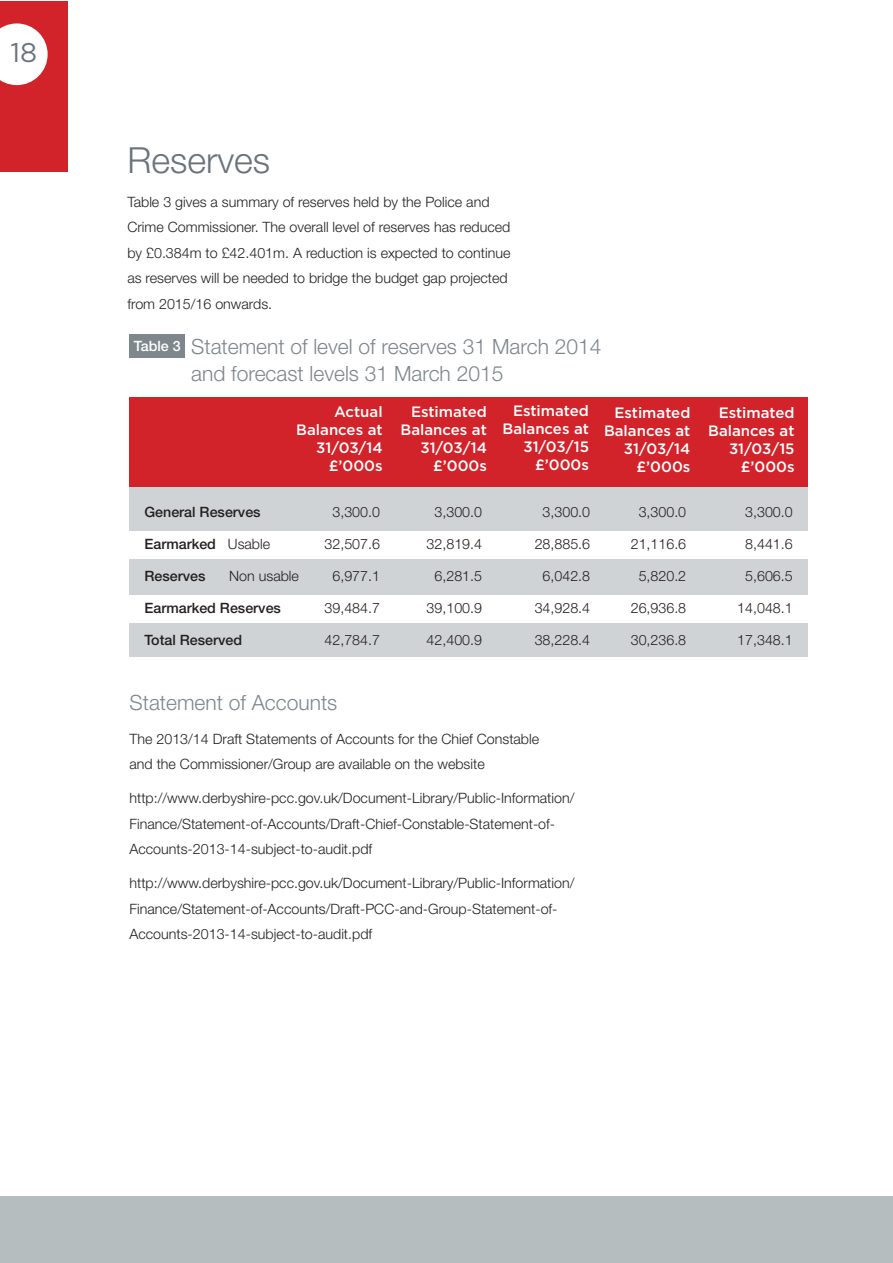
<style>
.page{position:relative;width:893px;height:1263px;background:#fff}
.page>*{position:absolute;margin:0;border:0;box-sizing:border-box;transform-origin:0 0}
.t1{font:300 36px "Helvetica Neue LT";color:#6a737b}
.t2{font:27px "Gotham";color:#6a737b}
.t3{font:300 21px/27px "Helvetica Neue LT";color:#7e878c}
.t4{font:500 15px/18px "Gotham";color:#fff;text-align:right}
.t5{font:300 14.25px/25.5px "Helvetica Neue LT";color:#231f20}
.t6{font:500 14.25px "Helvetica Neue LT";color:#231f20}
.t7{font:500 14.25px "Helvetica Neue LT";color:#fff}
.s1{font-weight:300}
</style>
<div class="page">
<hr style="left:892px;top:1197px;width:1px;height:66px;background:#b6bdbf">
<div style="left:0;top:1px;width:68px;height:170px;background:#d2232a"></div>
<svg style="left:0;top:23px;width:48px;height:62px"></svg>
<div style="left:0;top:1196px;width:892px;height:67px;background:#b6bdbf"></div>
<div style="left:129px;top:478px;width:679px;height:179px;background:#d0d3d5"></div>
<div style="left:127px;top:532px;width:681px;height:27px;background:#fff"></div>
<div style="left:127px;top:595px;width:681px;height:28px;background:#fff"></div>
<div style="left:129px;top:398px;width:679px;height:89px;background:#d2232a"></div>
<div style="left:129px;top:334px;width:56px;height:23px;background:#7e878c"></div>
<h2 class="t2" style="left:10px;top:42px;width:28px">18</h2>
<h1 class="t1" style="left:127px;top:147px;width:144px">Reserves</h1>
<p class="t5" style="left:127px;top:190px;width:384px">Table 3 gives a summary of reserves held by the Police and Crime Commissioner. The overall level of reserves has reduced by £0.384m to £42.401m. A reduction is expected to continue as reserves will be needed to bridge the budget gap projected from 2015/16 onwards.</p>
<h3 class="t3" style="left:191px;top:335px;width:412px">Statement of level of reserves 31 March 2014 and forecast levels 31 March 2015</h3>
<p class="t7" style="left:134px;top:341px;width:48px">Table 3</p>
<p class="t4" style="left:296px;top:403px;width:88px">Actual<br>Balances at<br>31/03/14 £’000s</p>
<p class="t4" style="left:400px;top:403px;width:88px">Estimated<br>Balances at<br>31/03/14 £’000s</p>
<p class="t4" style="left:502px;top:403px;width:88px">Estimated<br>Balances at<br>31/03/15 £’000s</p>
<p class="t4" style="left:604px;top:405px;width:88px">Estimated<br>Balances at<br>31/03/14 £’000s</p>
<p class="t4" style="left:708px;top:404px;width:88px">Estimated<br>Balances at<br>31/03/15 £’000s</p>
<p class="t6" style="left:144px;top:507px;width:118px">General Reserves</p>
<p class="t5" style="left:332px;top:501px;width:49px">3,300.0</p>
<p class="t5" style="left:434px;top:501px;width:49px">3,300.0</p>
<p class="t5" style="left:542px;top:501px;width:49px">3,300.0</p>
<p class="t5" style="left:638px;top:501px;width:49px">3,300.0</p>
<p class="t5" style="left:745px;top:501px;width:49px">3,300.0</p>
<p class="t6" style="left:144px;top:539px;width:127px">Earmarked <span class="s1">Usable</span></p>
<p class="t5" style="left:324px;top:533px;width:57px">32,507.6</p>
<p class="t5" style="left:426px;top:533px;width:57px">32,819.4</p>
<p class="t5" style="left:534px;top:533px;width:57px">28,885.6</p>
<p class="t5" style="left:630px;top:533px;width:57px">21,116.6</p>
<p class="t5" style="left:745px;top:533px;width:49px">8,441.6</p>
<p class="t6" style="left:144px;top:571px;width:63px">Reserves</p>
<p class="t5" style="left:229px;top:564px;width:71px">Non usable</p>
<p class="t5" style="left:332px;top:564px;width:49px">6,977.1</p>
<p class="t5" style="left:434px;top:564px;width:49px">6,281.5</p>
<p class="t5" style="left:542px;top:564px;width:49px">6,042.8</p>
<p class="t5" style="left:638px;top:564px;width:49px">5,820.2</p>
<p class="t5" style="left:745px;top:564px;width:49px">5,606.5</p>
<p class="t6" style="left:144px;top:603px;width:138px">Earmarked Reserves</p>
<p class="t5" style="left:324px;top:596px;width:57px">39,484.7</p>
<p class="t5" style="left:426px;top:596px;width:57px">39,100.9</p>
<p class="t5" style="left:534px;top:596px;width:57px">34,928.4</p>
<p class="t5" style="left:630px;top:596px;width:57px">26,936.8</p>
<p class="t5" style="left:737px;top:596px;width:57px">14,048.1</p>
<p class="t6" style="left:144px;top:635px;width:99px">Total Reserved</p>
<p class="t5" style="left:324px;top:628px;width:57px">42,784.7</p>
<p class="t5" style="left:426px;top:628px;width:57px">42,400.9</p>
<p class="t5" style="left:534px;top:628px;width:57px">38,228.4</p>
<p class="t5" style="left:630px;top:628px;width:57px">30,236.8</p>
<p class="t5" style="left:737px;top:628px;width:57px">17,348.1</p>
<h3 class="t3" style="left:129px;top:690px;width:209px">Statement of Accounts</h3>
<p class="t5" style="left:129px;top:727px;width:411px">The 2013/14 Draft Statements of Accounts for the Chief Constable and the Commissioner/Group are available on the website</p>
<p class="t5" style="left:129px;top:787px;width:446px">http://www.derbyshire-pcc.gov.uk/Document-Library/Public-Information/<br>Finance/Statement-of-Accounts/Draft-Chief-Constable-Statement-of-<br>Accounts-2013-14-subject-to-audit.pdf</p>
<p class="t5" style="left:129px;top:872px;width:446px">http://www.derbyshire-pcc.gov.uk/Document-Library/Public-Information/<br>Finance/Statement-of-Accounts/Draft-PCC-and-Group-Statement-of-<br>Accounts-2013-14-subject-to-audit.pdf</p>
</div>
